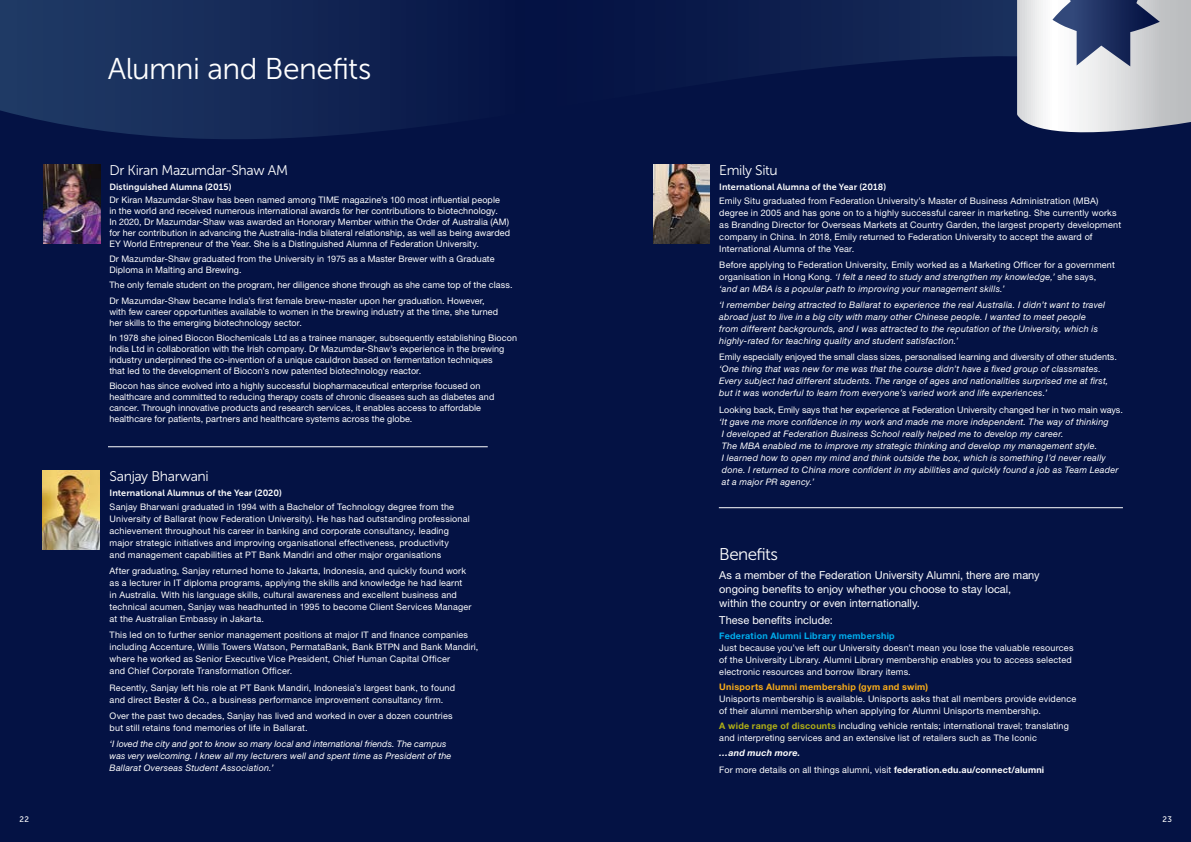
<style>
.page{position:relative;width:1191px;height:842px;background:#fff}
.page>*{position:absolute;margin:0;border:0;box-sizing:border-box;transform-origin:0 0}
.t1{font:30px "Museo Sans 300";letter-spacing:-.02em;color:#fff}
.t2{font:17px "Museo Sans 300";letter-spacing:-.035em;color:#fff}
.t3{font:14px "Museo Sans 300";letter-spacing:-.025em;color:#fff}
.t4{font:11px/14px "Helvetica Neue LT Std";color:#fff}
.t5{font:9px/12px "Helvetica Neue LT Std";letter-spacing:.015em;color:#fff}
.t6{font:italic 9px/12px "Helvetica Neue LT Std";letter-spacing:.02em;color:#fff}
.t7{font:9px "Museo Sans 700";letter-spacing:.01em;color:#fff}
.t8{font:700 9px "Helvetica Neue LT Std";letter-spacing:.03em;color:#fbad18}
.t9{font:700 9px "Helvetica Neue LT Std";letter-spacing:.03em;color:#00aeef}
.t10{font:8px "Museo Sans 500";color:#fff}
.s1{font-style:italic}
.s2{font-weight:700;color:#b1b015}
.s3{font-weight:700;font-style:italic}
.s4{font-weight:700}
</style>
<div class="page">
<div style="left:0;top:49px;width:1191px;height:793px;background:#041244"></div>
<svg style="left:0;top:0;width:1017px;height:177px"></svg>
<hr style="left:108px;top:446px;width:380px;height:1px;background:#fff">
<img style="left:44px;top:164px;width:56px;height:80px">
<img style="left:43px;top:471px;width:56px;height:79px">
<svg style="left:1017px;top:0;width:174px;height:133px;background:#b5b9c4"></svg>
<hr style="left:719px;top:507px;width:404px;height:1px;background:#fff">
<img style="left:653px;top:164px;width:57px;height:80px">
<p class="t10" style="left:20px;top:815px;width:11px">22</p>
<h1 class="t1" style="left:108px;top:53px;width:265px">Alumni and Benefits</h1>
<h3 class="t3" style="left:109px;top:163px;width:180px">Dr Kiran Mazumdar-Shaw AM</h3>
<p class="t7" style="left:109px;top:182px;width:124px">Distinguished Alumna (2015)</p>
<p class="t5" style="left:109px;top:194px;width:402px;line-height:11px">Dr Kiran Mazumdar-Shaw has been named among TIME magazine’s 100 most influential people<br>in the world and received numerous international awards for her contributions to biotechnology.<br>In 2020, Dr Mazumdar-Shaw was awarded an Honorary Member within the Order of Australia (AM) for her contribution in advancing the Australia-India bilateral relationship, as well as being awarded EY World Entrepreneur of the Year. She is a Distinguished Alumna of Federation University.</p>
<p class="t5" style="left:109px;top:253px;width:387px;line-height:11px">Dr Mazumdar-Shaw graduated from the University in 1975 as a Master Brewer with a Graduate<br>Diploma in Malting and Brewing.</p>
<p class="t5" style="left:109px;top:277px;width:405px;line-height:15.3px">The only female student on the program, her diligence shone through as she came top of the class.<br>Dr Mazumdar-Shaw became India’s first female brew-master upon her graduation. However,</p>
<p class="t5" style="left:109px;top:306px;width:390px;line-height:11px">with few career opportunities available to women in the brewing industry at the time, she turned her skills to the emerging biotechnology sector.</p>
<p class="t5" style="left:109px;top:332px;width:409px;line-height:11px">In 1978 she joined Biocon Biochemicals Ltd as a trainee manager, subsequently establishing Biocon India Ltd in collaboration with the Irish company. Dr Mazumdar-Shaw’s experience in the brewing industry underpinned the co-invention of a unique cauldron based on fermentation techniques<br>that led to the development of Biocon’s now patented biotechnology reactor.</p>
<p class="t5" style="left:109px;top:380px;width:386px;line-height:11px">Biocon has since evolved into a highly successful biopharmaceutical enterprise focused on healthcare and committed to reducing therapy costs of chronic diseases such as diabetes and cancer. Through innovative products and research services, it enables access to affordable healthcare for patients, partners and healthcare systems across the globe.</p>
<h3 class="t3" style="left:110px;top:469px;width:101px">Sanjay Bharwani</h3>
<p class="t7" style="left:110px;top:488px;width:174px">International Alumnus of the Year (2020)</p>
<p class="t5" style="left:110px;top:500px;width:362px">Sanjay Bharwani graduated in 1994 with a Bachelor of Technology degree from the University of Ballarat (now Federation University). He has had outstanding professional achievement throughout his career in banking and corporate consultancy, leading major strategic initiatives and improving organisational effectiveness, productivity<br>and management capabilities at PT Bank Mandiri and other major organisations</p>
<p class="t5" style="left:110px;top:565px;width:363px">After graduating, Sanjay returned home to Jakarta, Indonesia, and quickly found work as a lecturer in IT diploma programs, applying the skills and knowledge he had learnt in Australia. With his language skills, cultural awareness and excellent business and technical acumen, Sanjay was headhunted in 1995 to become Client Services Manager at the Australian Embassy in Jakarta.</p>
<p class="t5" style="left:110px;top:629px;width:370px">This led on to further senior management positions at major IT and finance companies including Accenture, Willis Towers Watson, PermataBank, Bank BTPN and Bank Mandiri, where he worked as Senior Executive Vice President, Chief Human Capital Officer<br>and Chief Corporate Transformation Officer.</p>
<p class="t5" style="left:110px;top:681px;width:347px">Recently, Sanjay left his role at PT Bank Mandiri, Indonesia’s largest bank, to found and direct Bester &amp; Co., a business performance improvement consultancy firm.</p>
<p class="t5" style="left:110px;top:709px;width:344px">Over the past two decades, Sanjay has lived and worked in over a dozen countries but still retains fond memories of life in Ballarat.</p>
<p class="t6" style="left:110px;top:738px;width:343px">‘I loved the city and got to know so many local and international friends. The campus was very welcoming. I knew all my lecturers well and spent time as President of the<br>Ballarat Overseas Student Association.’</p>
<h3 class="t3" style="left:719px;top:163px;width:60px">Emily Situ</h3>
<p class="t7" style="left:719px;top:182px;width:168px">International Alumna of the Year (2018)</p>
<p class="t5" style="left:719px;top:194px;width:403px">Emily Situ graduated from Federation University’s Master of Business Administration (MBA) degree in 2005 and has gone on to a highly successful career in marketing. She currently works as Branding Director for Overseas Markets at Country Garden, the largest property development company in China. In 2018, Emily returned to Federation University to accept the award of International Alumna of the Year.</p>
<p class="t5" style="left:719px;top:259px;width:397px">Before applying to Federation University, Emily worked as a Marketing Officer for a government organisation in Hong Kong. <span class="s1">‘I felt a need to study and strengthen my knowledge,’</span> she says, <span class="s1">‘and an MBA is a popular path to improving your management skills.’</span></p>
<p class="t6" style="left:719px;top:299px;width:387px">‘I remember being attracted to Ballarat to experience the real Australia. I didn’t want to travel abroad just to live in a big city with many other Chinese people. I wanted to meet people from different backgrounds, and I was attracted to the reputation of the University, which is highly-rated for teaching quality and student satisfaction.’</p>
<p class="t5" style="left:719px;top:351px;width:399px">Emily especially enjoyed the small class sizes, personalised learning and diversity of other students.</p>
<p class="t6" style="left:719px;top:363px;width:391px">‘One thing that was new for me was that the course didn’t have a fixed group of classmates.<br>Every subject had different students. The range of ages and nationalities surprised me at first, but it was wonderful to learn from everyone’s varied work and life experiences.’</p>
<p class="t5" style="left:719px;top:403px;width:405px">Looking back, Emily says that her experience at Federation University changed her in two main ways.</p>
<p class="t6" style="left:719px;top:415px;width:401px">‘It gave me more confidence in my work and made me more independent. The way of thinking<br>I developed at Federation Business School really helped me to develop my career.<br>The MBA enabled me to improve my strategic thinking and develop my management style.<br>I learned how to open my mind and think outside the box, which is something I’d never really done. I returned to China more confident in my abilities and quickly found a job as Team Leader at a major PR agency.’</p>
<h2 class="t2" style="left:719px;top:545px;width:60px">Benefits</h2>
<p class="t4" style="left:719px;top:568px;width:322px">As a member of the Federation University Alumni, there are many ongoing benefits to enjoy whether you choose to stay local, within the country or even internationally.</p>
<p class="t4" style="left:719px;top:613px;width:115px">These benefits include:</p>
<p class="t9" style="left:719px;top:630px;width:177px">Federation Alumni Library membership</p>
<p class="t5" style="left:719px;top:642px;width:356px">Just because you’ve left our University doesn’t mean you lose the valuable resources of the University Library. Alumni Library membership enables you to access selected electronic resources and borrow library items.</p>
<p class="t8" style="left:719px;top:681px;width:210px">Unisports Alumni membership (gym and swim)</p>
<p class="t5" style="left:719px;top:692px;width:358px">Unisports membership is available. Unisports asks that all members provide evidence of their alumni membership when applying for Alumni Unisports membership.</p>
<p class="t5" style="left:719px;top:719px;width:351px"><span class="s2">A wide range of discounts</span> including vehicle rentals; international travel; translating and interpreting services and an extensive list of retailers such as The Iconic</p>
<p class="t5" style="left:719px;top:743px;width:326px;line-height:17.7px"><span class="s3">…and much more.<br></span>For more details on all things alumni, visit <span class="s4">federation.edu.au/connect/alumni</span></p>
<p class="t10" style="left:1162px;top:815px;width:11px">23</p>
</div>
